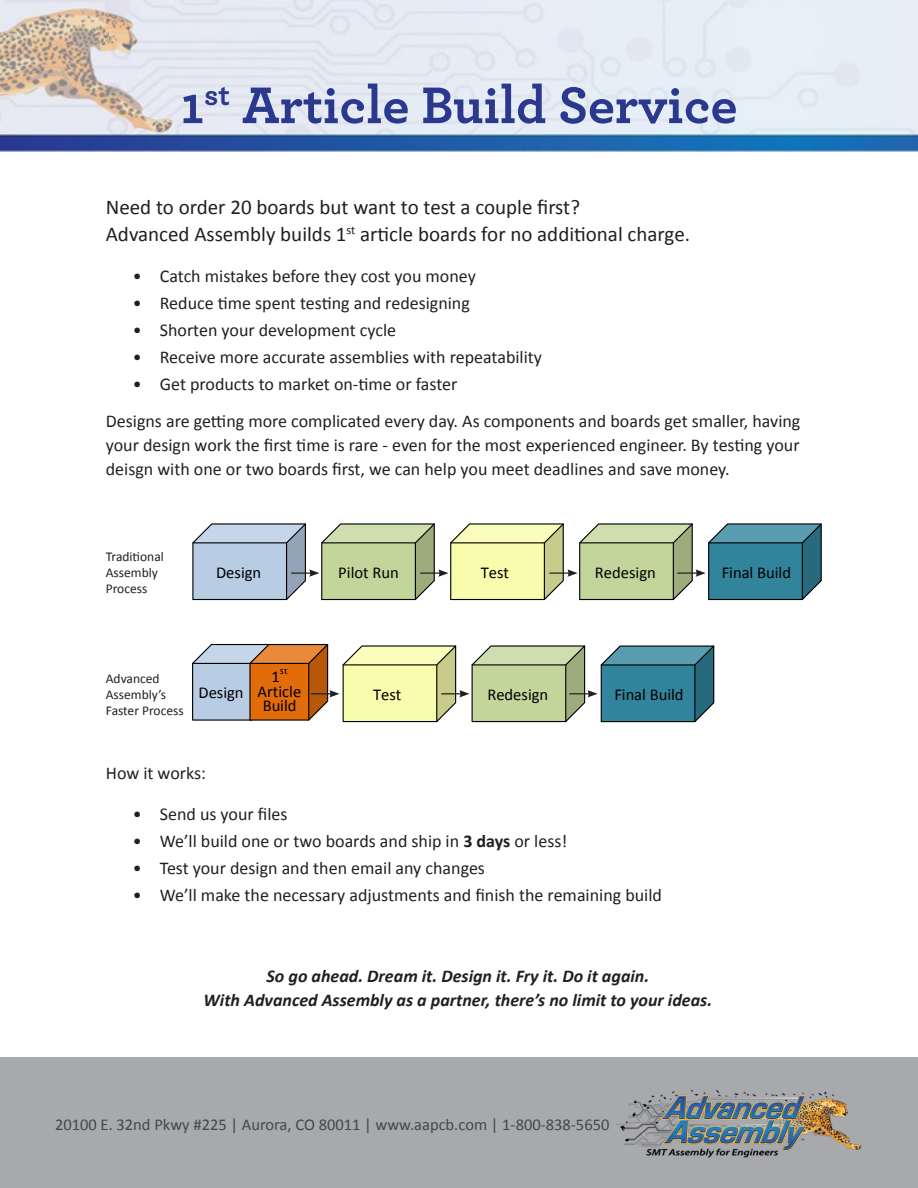
<style>
.page{position:relative;width:918px;height:1188px;background:#fff}
.page>*{position:absolute;margin:0;border:0;box-sizing:border-box;transform-origin:0 0}
.t1{font:700 54px "Archer";color:#2a388d}
.t2{font:21px "Calibri";color:#231f20}
.t3{font:18px/24px "Calibri";color:#231f20;text-align:justify}
.t4{font:italic 700 18px "Calibri";color:#231f20}
.t5{font:16.65px/14.9px "Calibri";color:#000;text-align:center}
.t6{font:16.5px "Calibri";color:#464748}
.t7{font:13.5px/16.2px "Calibri";color:#231f20}
.t8{font:10.5px "Calibri";color:#000}
.s1{font-weight:700}
</style>
<div class="page">
<img style="left:0;top:0;width:918px;height:152px">
<div style="left:0;top:1058px;width:918px;height:130px;background:#a8a9ad"></div>
<img style="left:616px;top:1090px;width:246px;height:68px">
<svg style="left:192px;top:523px;width:630px;height:77px;background:#adc3ac"></svg>
<svg style="left:192px;top:644px;width:523px;height:78px;background:#aeb698"></svg>
<p class="t1" style="left:181px;top:63px;width:558px">1<sup>st</sup> Article Build Service</p>
<p class="t2" style="left:106px;top:194px;width:476px">Need to order 20 boards but want to test a couple first?</p>
<p class="t2" style="left:106px;top:221px;width:586px">Advanced Assembly builds 1<sup>st</sup> article boards for no additional charge.</p>
<p class="t3" style="left:133px;top:264px;width:345px">• Catch mistakes before they cost you money</p>
<p class="t3" style="left:133px;top:291px;width:339px">• Reduce time spent testing and redesigning</p>
<p class="t3" style="left:133px;top:318px;width:265px">• Shorten your development cycle</p>
<p class="t3" style="left:133px;top:345px;width:411px">• Receive more accurate assemblies with repeatability</p>
<p class="t3" style="left:133px;top:372px;width:326px">• Get products to market on-time or faster</p>
<p class="t3" style="left:106px;top:409px;width:696px">Designs are getting more complicated every day. As components and boards get smaller, having your design work the first time is rare - even for the most experienced engineer. By testing your deisgn with one or two boards first, we can help you meet deadlines and save money.</p>
<p class="t7" style="left:106px;top:548px;width:60px">Traditional<br>Assembly<br>Process</p>
<p class="t5" style="left:216px;top:565px;width:47px">Design</p>
<p class="t5" style="left:338px;top:565px;width:62px">Pilot Run</p>
<p class="t5" style="left:481px;top:565px;width:30px">Test</p>
<p class="t5" style="left:595px;top:565px;width:62px">Redesign</p>
<p class="t5" style="left:722px;top:565px;width:71px">Final Build</p>
<p class="t7" style="left:106px;top:670px;width:79px">Advanced<br>Assembly’s<br>Faster Process</p>
<p class="t5" style="left:198px;top:685px;width:47px">Design</p>
<p class="t8" style="left:280px;top:664px;width:9px">st</p>
<p class="t5" style="left:258px;top:684px;width:45px">Article<br>Build</p>
<p class="t5" style="left:373px;top:687px;width:30px">Test</p>
<p class="t5" style="left:487px;top:687px;width:62px">Redesign</p>
<p class="t5" style="left:614px;top:687px;width:71px">Final Build</p>
<p class="t5" style="left:272px;top:669px;width:10px">1</p>
<p class="t3" style="left:106px;top:761px;width:102px">How it works:</p>
<p class="t3" style="left:133px;top:802px;width:156px">• Send us your files</p>
<p class="t3" style="left:133px;top:829px;width:436px">• We’ll build one or two boards and ship in <span class="s1">3 days</span> or less!</p>
<p class="t3" style="left:133px;top:856px;width:354px">• Test your design and then email any changes</p>
<p class="t3" style="left:133px;top:883px;width:531px">• We’ll make the necessary adjustments and finish the remaining build</p>
<p class="t4" style="left:267px;top:964px;width:384px">So go ahead. Dream it. Design it. Fry it. Do it again.</p>
<p class="t4" style="left:204px;top:988px;width:510px">With Advanced Assembly as a partner, there’s no limit to your ideas.</p>
<p class="t6" style="left:55px;top:1114px;width:556px">20100 E. 32nd Pkwy #225 | Aurora, CO 80011 | www.aapcb.com | 1-800-838-5650</p>
</div>
